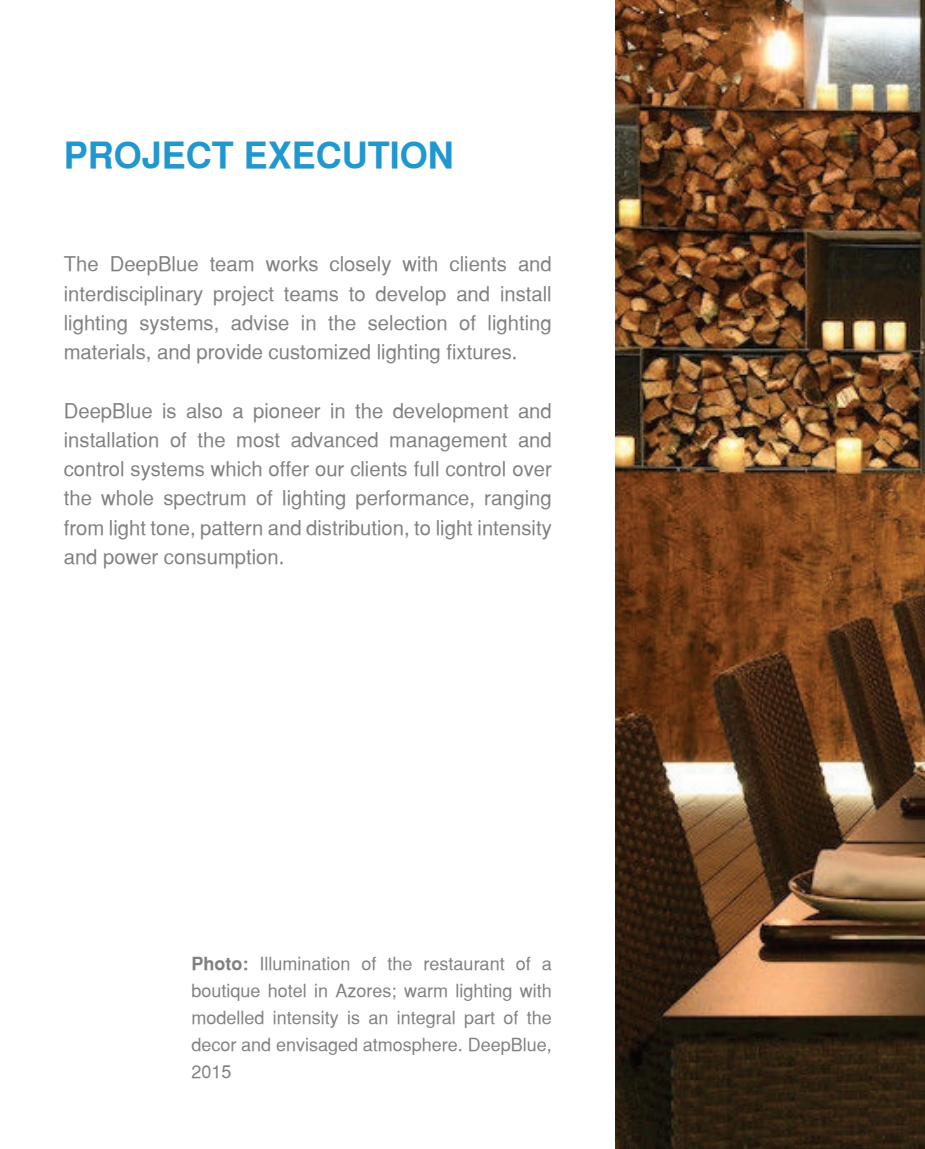
<style>
.page{position:relative;width:925px;height:1149px;background:#fff}
.page>*{position:absolute;margin:0;border:0;box-sizing:border-box;transform-origin:0 0}
.t1{font:700 36px "Sans Serif";color:#2197cf}
.t2{font:20.25px/29.2px "Sans Serif";color:#808180;text-align:justify}
.t3{font:18px/27px "Sans Serif";color:#808180;text-align:justify}
.s1{font-weight:700}
</style>
<div class="page">
<img style="left:615px;top:0;width:310px;height:1148px">
<h1 class="t1" style="left:64px;top:134px;width:392px">PROJECT EXECUTION</h1>
<p class="t2" style="left:64px;top:249px;width:489px">The DeepBlue team works closely with clients and interdisciplinary project teams to develop and install lighting systems, advise in the selection of lighting materials, and provide customized lighting fixtures.</p>
<p class="t2" style="left:64px;top:395px;width:489px">DeepBlue is also a pioneer in the development and installation of the most advanced management and control systems which offer our clients full control over the whole spectrum of lighting performance, ranging from light tone, pattern and distribution, to light intensity and power consumption.</p>
<p class="t3" style="left:191px;top:949px;width:362px"><span class="s1">Photo:</span> Illumination of the restaurant of a boutique hotel in Azores; warm lighting with modelled intensity is an integral part of the decor and envisaged atmosphere. DeepBlue, 2015</p>
</div>
